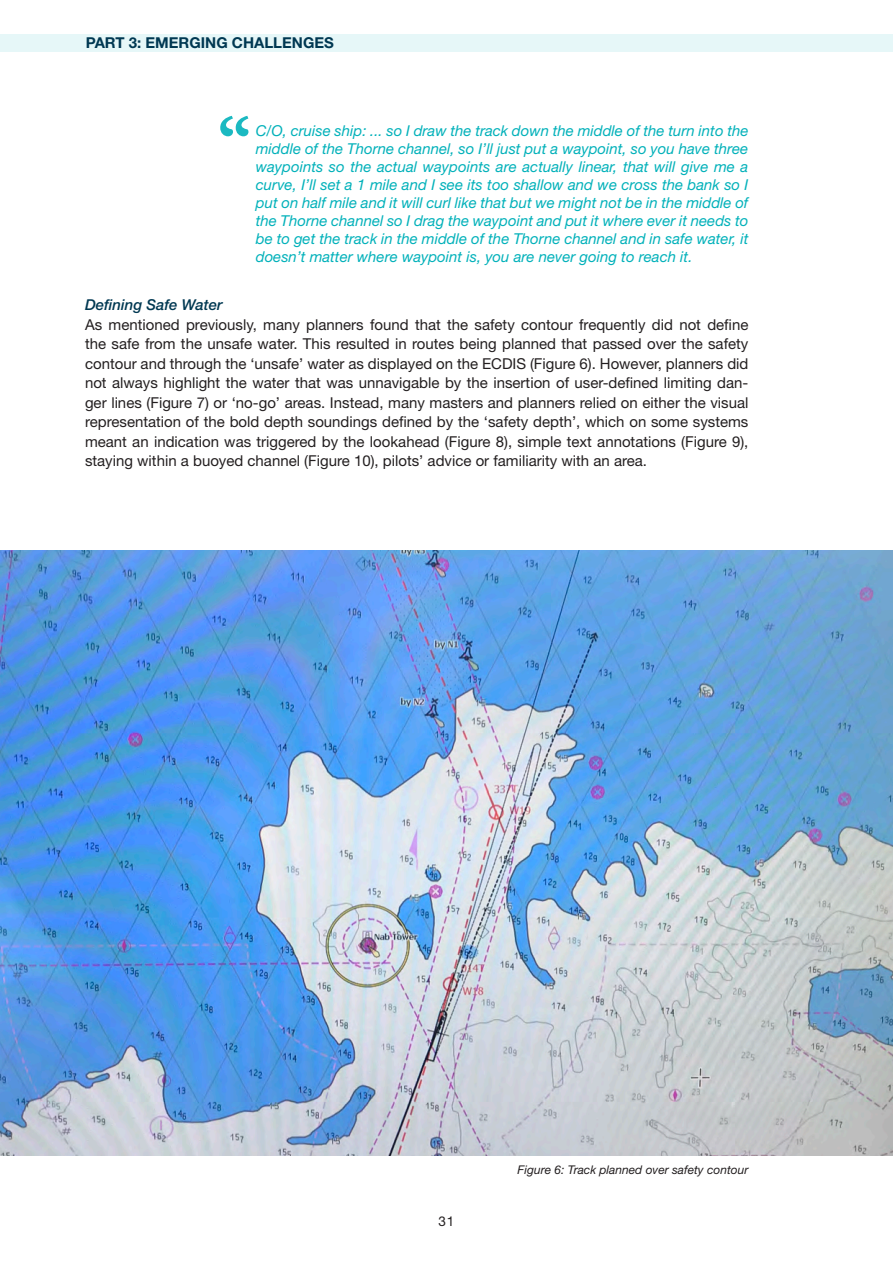
<style>
.page{position:relative;width:893px;height:1263px;background:#fff}
.page>*{position:absolute;margin:0;border:0;box-sizing:border-box;transform-origin:0 0}
.t1{font:75px "Minion Variable Concept";color:#1bb9c1}
.t2{font:15px/19.5px "Helvetica Neue LT Std";color:#231f20;text-align:justify}
.t3{font:italic 15px/18px "Helvetica Neue LT Std";color:#02b1ba;text-align:justify}
.t4{font:700 15px "Helvetica Neue LT Std";color:#003852}
.t5{font:italic 500 15px "Helvetica Neue LT Std";color:#003852}
.t6{font:13.5px "Helvetica Neue LT Std";color:#231f20}
.t7{font:italic 12px "Helvetica Neue LT Std";color:#231f20}
</style>
<div class="page">
<div style="left:0;top:34px;width:893px;height:17px;background:#e6f7f8"></div>
<img style="left:0;top:551px;width:893px;height:605px">
<p class="t4" style="left:86px;top:33px;width:250px">PART 3: EMERGING CHALLENGES</p>
<h1 class="t1" style="left:218px;top:92px;width:35px">“</h1>
<p class="t3" style="left:256px;top:121px;width:494px">C/O, cruise ship: ... so I draw the track down the middle of the turn into the middle of the Thorne channel, so I’ll just put a waypoint, so you have three waypoints so the actual waypoints are actually linear, that will give me a curve, I’ll set a 1 mile and I see its too shallow and we cross the bank so I put on half mile and it will curl like that but we might not be in the middle of the Thorne channel so I drag the waypoint and put it where ever it needs to be to get the track in the middle of the Thorne channel and in safe water, it doesn’t matter where waypoint is, you are never going to reach it.</p>
<p class="t5" style="left:85px;top:296px;width:139px">Defining Safe Water</p>
<p class="t2" style="left:85px;top:314px;width:665px">As mentioned previously, many planners found that the safety contour frequently did not define the safe from the unsafe water. This resulted in routes being planned that passed over the safety contour and through the ‘unsafe’ water as displayed on the ECDIS (Figure 6). However, planners did not always highlight the water that was unnavigable by the insertion of user-defined limiting dan&shy;ger lines (Figure 7) or ‘no-go’ areas. Instead, many masters and planners relied on either the visual representation of the bold depth soundings defined by the ‘safety depth’, which on some systems meant an indication was triggered by the lookahead (Figure 8), simple text annotations (Figure 9), staying within a buoyed channel (Figure 10), pilots’ advice or familiarity with an area.</p>
<p class="t6" style="left:439px;top:1213px;width:17px">31</p>
<p class="t7" style="left:518px;top:1162px;width:232px">Figure 6: Track planned over safety contour</p>
</div>
